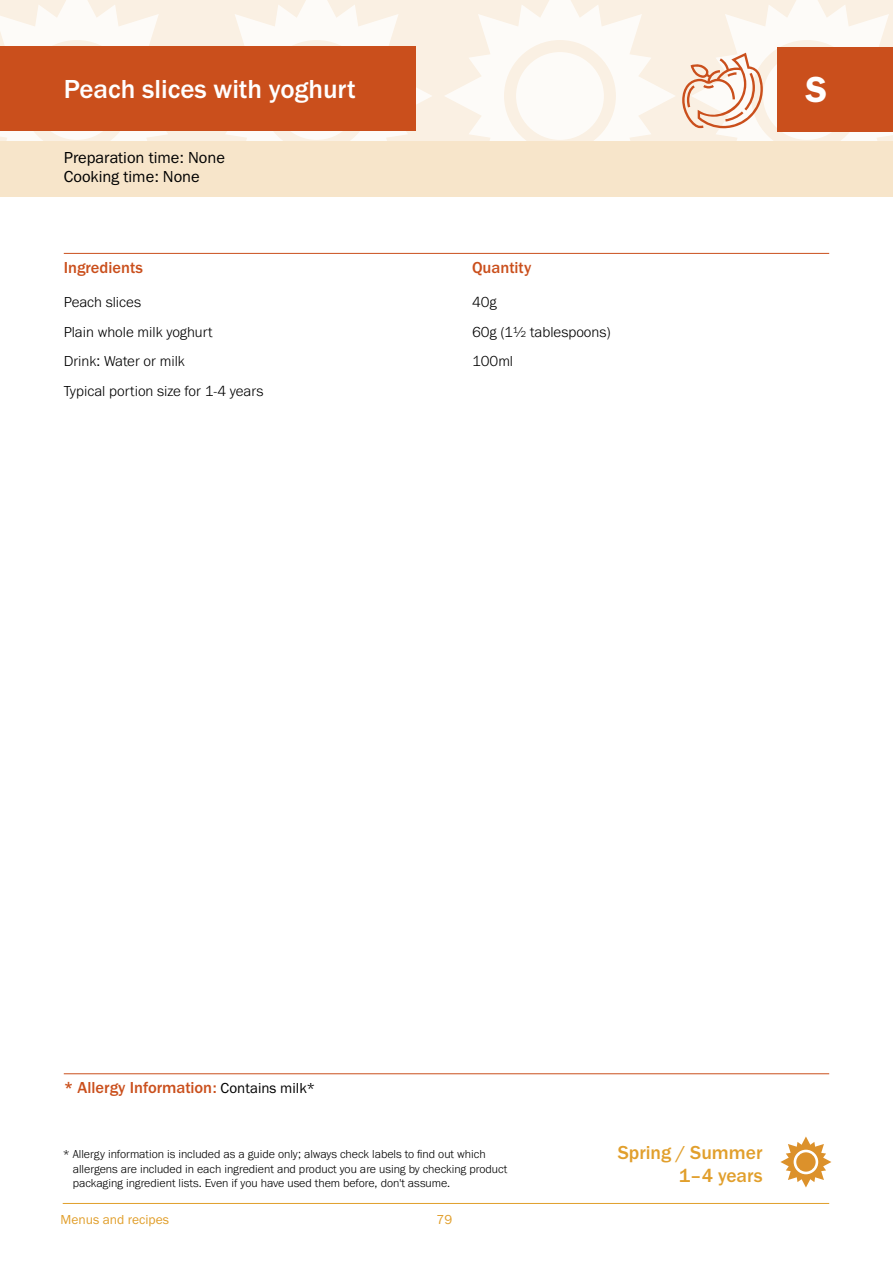
<style>
.page{position:relative;width:893px;height:1263px;background:#fff}
.page>*{position:absolute;margin:0;border:0;box-sizing:border-box;transform-origin:0 0}
.Tabs_text{font:37.5px "Franklin Gothic URW Dem";color:#fff}
.t1{font:500 27px "Franklin Gothic URW";color:#fff}
.Sprint_Summer_text_a{font:500 19.5px "Franklin Gothic URW";color:#e19f2c}
.Prep_time___cook_tim{font:16.5px "Franklin Gothic URW Boo";color:#000}
.Serving_suggetsions{font:500 16.5px "Franklin Gothic URW";color:#ca4f1c}
.H5___Ingredients___M{font:500 16.5px "Franklin Gothic URW";color:#ca4f1c}
.recipe_list{font:300 15px "Franklin Gothic URW";color:#000}
.t2{font:13.5px "Franklin Gothic URW Boo";color:#e19f2c}
.Footnote{font:300 12px/14.4px "Franklin Gothic URW";color:#000}
.s1{font-family:"Franklin Gothic URW Boo";font-weight:400;font-size:15px;color:#000}
</style>
<div class="page">
<hr style="left:63px;top:1203px;width:766px;height:1px;background:#e19f2c">
<hr style="left:64px;top:253px;width:408px;height:1px;background:#ca4f1c">
<hr style="left:472px;top:253px;width:357px;height:1px;background:#ca4f1c">
<svg style="left:780px;top:1136px;width:51px;height:51px"></svg>
<div style="left:796px;top:1152px;width:20px;height:20px;background:#dc912b;border-radius:50%"></div>
<svg style="left:0;top:0;width:193px;height:141px"></svg>
<div style="left:33px;top:52px;width:88px;height:88px;background:#fdfbf8;border-radius:50%"></div>
<svg style="left:201px;top:0;width:232px;height:141px;fill:#faf0e3"></svg>
<div style="left:273px;top:52px;width:87px;height:88px;background:#fdfbf8;border-radius:50%"></div>
<svg style="left:444px;top:0;width:232px;height:141px;fill:#faf0e3"></svg>
<div style="left:516px;top:52px;width:88px;height:88px;background:#fdfbf8;border-radius:50%"></div>
<div style="left:0;top:47px;width:415px;height:84px;background:#ca4f1c"></div>
<svg style="left:682px;top:0;width:211px;height:141px"></svg>
<div style="left:0;top:141px;width:893px;height:56px;background:#f7e5ca"></div>
<hr style="left:64px;top:1073px;width:765px;height:1px;background:#ca4f1c">
<h2 class="t1" style="left:64px;top:72px;width:293px">Peach slices with yoghurt</h2>
<p class="Tabs_text" style="left:805px;top:66px;width:23px">S</p>
<p class="Prep_time___cook_tim" style="left:64px;top:147px;width:163px">Preparation time: None</p>
<p class="Prep_time___cook_tim" style="left:64px;top:167px;width:138px">Cooking time: None</p>
<h5 class="H5___Ingredients___M" style="left:64px;top:257px;width:81px">Ingredients</h5>
<h5 class="H5___Ingredients___M" style="left:472px;top:257px;width:61px">Quantity</h5>
<p class="recipe_list" style="left:64px;top:293px;width:79px">Peach slices</p>
<p class="recipe_list" style="left:472px;top:293px;width:26px">40g</p>
<p class="recipe_list" style="left:64px;top:322px;width:150px">Plain whole milk yoghurt</p>
<p class="recipe_list" style="left:472px;top:322px;width:140px">60g (1½ tablespoons)</p>
<p class="recipe_list" style="left:64px;top:352px;width:123px">Drink: Water or milk</p>
<p class="recipe_list" style="left:472px;top:352px;width:43px">100ml</p>
<p class="recipe_list" style="left:64px;top:382px;width:201px">Typical portion size for 1-4 years</p>
<p class="Serving_suggetsions" style="left:64px;top:1077px;width:253px">* Allergy Information: <span class="s1">Contains milk*</span></p>
<p class="Footnote" style="left:73px;top:1147px;width:436px;text-indent:-10px">* Allergy information is included as a guide only; always check labels to find out which allergens are included in each ingredient and product you are using by checking product packaging ingredient lists. Even if you have used them before, don't assume.</p>
<p class="t2" style="left:61px;top:1211px;width:110px">Menus and recipes</p>
<p class="t2" style="left:436px;top:1211px;width:17px">79</p>
<p class="Sprint_Summer_text_a" style="left:618px;top:1140px;width:146px">Spring / Summer</p>
<p class="Sprint_Summer_text_a" style="left:679px;top:1163px;width:85px">1–4 years</p>
</div>
